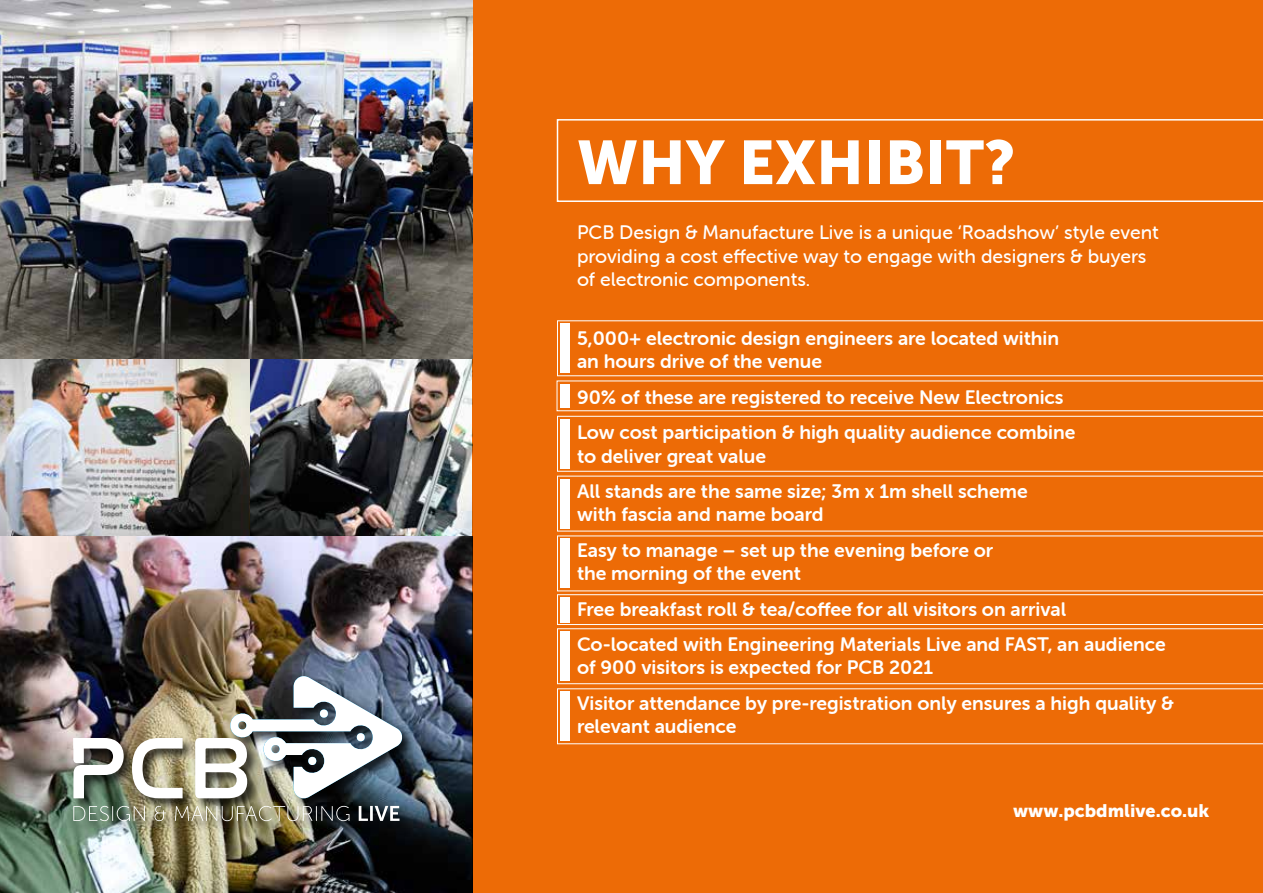
<style>
.page{position:relative;width:1263px;height:893px;background:#fff}
.page>*{position:absolute;margin:0;border:0;box-sizing:border-box;transform-origin:0 0}
.t1{font:61.2px "Museo Sans 900";color:#fff}
.t2{font:19.5px/35.4px "Museo Sans Rounded 700";color:#fff}
.t3{font:19.5px/23.4px "Museo Sans Rounded 500";color:#fff}
.t4{font:18px "Museo Sans 900";color:#fff}
</style>
<div class="page">
<img style="left:0;top:536px;width:473px;height:357px">
<img style="left:0;top:358px;width:250px;height:178px">
<img style="left:250px;top:358px;width:223px;height:178px">
<div style="left:473px;top:0;width:790px;height:893px;background:#ed6b06"></div>
<div style="left:71px;top:674px;width:345px;height:161px;background:#000;opacity:.75"></div>
<img style="left:73px;top:676px;width:329px;height:145px">
<svg style="left:557px;top:119px;width:706px;height:83px"></svg>
<svg style="left:557px;top:320px;width:706px;height:424px"></svg>
<div style="left:560px;top:323px;width:10px;height:50px;background:#fff"></div>
<div style="left:560px;top:419px;width:10px;height:49px;background:#fff"></div>
<div style="left:560px;top:479px;width:10px;height:49px;background:#fff"></div>
<div style="left:560px;top:539px;width:10px;height:49px;background:#fff"></div>
<div style="left:560px;top:631px;width:10px;height:50px;background:#fff"></div>
<div style="left:560px;top:691px;width:10px;height:49px;background:#fff"></div>
<div style="left:560px;top:384px;width:10px;height:24px;background:#fff"></div>
<div style="left:560px;top:597px;width:10px;height:25px;background:#fff"></div>
<img style="left:0;top:0;width:473px;height:358px">
<h1 class="t1" style="left:577px;top:128px;width:440px">WHY EXHIBIT?</h1>
<p class="t3" style="left:577px;top:221px;width:583px">PCB Design &amp; Manufacture Live is a unique ‘Roadshow’ style event providing a cost effective way to engage with designers &amp; buyers of electronic components.</p>
<p class="t2" style="left:577px;top:327px;width:484px;line-height:23.4px">5,000+ electronic design engineers are located within an hours drive of the venue</p>
<p class="t2" style="left:577px;top:379px;width:500px">90% of these are registered to receive New Electronics<br>Low cost participation &amp; high quality audience combine</p>
<p class="t2" style="left:577px;top:438px;width:452px">to deliver great value<br>All stands are the same size; 3m x 1m shell scheme</p>
<p class="t2" style="left:577px;top:497px;width:418px">with fascia and name board<br>Easy to manage – set up the evening before or</p>
<p class="t2" style="left:577px;top:556px;width:590px">the morning of the event<br>Free breakfast roll &amp; tea/coffee for all visitors on arrival<br>Co-located with Engineering Materials Live and FAST, an audience</p>
<p class="t2" style="left:577px;top:650px;width:598px">of 900 visitors is expected for PCB 2021<br>Visitor attendance by pre-registration only ensures a high quality &amp;</p>
<p class="t2" style="left:577px;top:709px;width:161px">relevant audience</p>
<p class="t4" style="left:1013px;top:801px;width:198px">www.pcbdmlive.co.uk</p>
</div>
